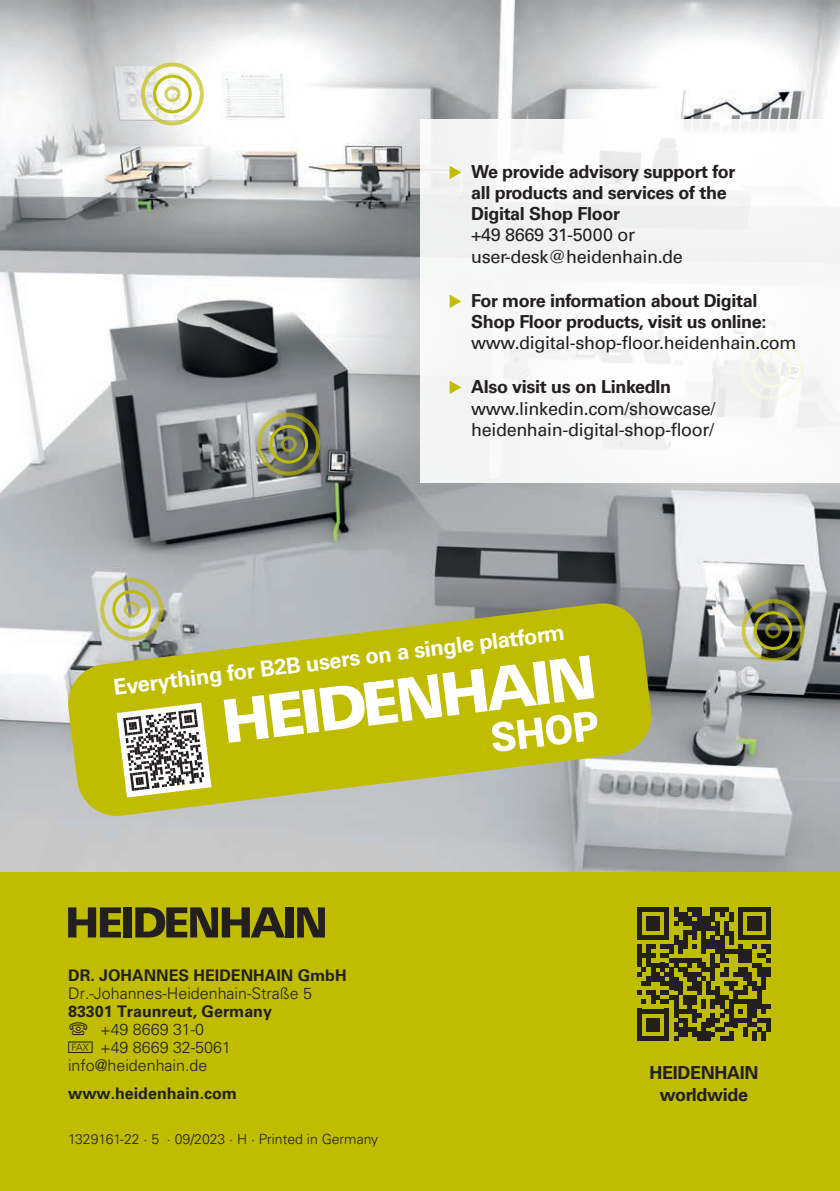
<style>
.page{position:relative;width:840px;height:1191px;background:#fff}
.page>*{position:absolute;margin:0;border:0;box-sizing:border-box;transform-origin:0 0}
.t1{font:700 22px "Univers LT Pro 65";color:#fff}
.t2{font:700 18px/21.2px "Univers LT Pro 65";letter-spacing:-.02em;color:#231f20}
.t3{font:18px/21.2px "Univers LT Pro 55 Roman";letter-spacing:-.02em;color:#231f20}
.t4{font:300 16px "Univers";color:#231f20}
.t5{font:700 16px "Univers";color:#231f20}
.t6{font:300 14px "Univers";color:#231f20}
</style>
<div class="page">
<img style="left:0;top:0;width:839px;height:872px">
<div style="left:0;top:872px;width:839px;height:319px;background:#c0bc00"></div>
<svg style="left:637px;top:907px;width:133px;height:134px"></svg>
<div style="left:765px;top:1018px;width:5px;height:13px;background:#231f20"></div>
<div style="left:153px;top:75px;width:39px;height:38px;border:3px solid #c0bc00;border-radius:50%"></div>
<div style="left:141px;top:63px;width:63px;height:62px;border:4px solid #c0bc00;border-radius:50%"></div>
<div style="left:164px;top:86px;width:16px;height:16px;border:3px solid #c0bc00;border-radius:50%"></div>
<div style="left:269px;top:425px;width:39px;height:38px;border:3px solid #c0bc00;border-radius:50%"></div>
<div style="left:257px;top:413px;width:63px;height:63px;border:4px solid #c0bc00;border-radius:50%"></div>
<div style="left:280px;top:436px;width:16px;height:16px;border:3px solid #c0bc00;border-radius:50%"></div>
<div style="left:112px;top:590px;width:39px;height:38px;border:3px solid #c0bc00;border-radius:50%"></div>
<div style="left:100px;top:578px;width:63px;height:63px;border:4px solid #c0bc00;border-radius:50%"></div>
<div style="left:753px;top:611px;width:39px;height:39px;border:3px solid #c0bc00;border-radius:50%"></div>
<div style="left:741px;top:599px;width:63px;height:63px;border:4px solid #c0bc00;border-radius:50%"></div>
<div style="left:764px;top:622px;width:16px;height:16px;border:3px solid #c0bc00;border-radius:50%"></div>
<div style="left:420px;top:119px;width:419px;height:363px;background:#f7f8f8"></div>
<svg style="left:68px;top:907px;width:53px;height:30px"></svg>
<div style="left:123px;top:907px;width:8px;height:30px;background:#231f20"></div>
<svg style="left:135px;top:907px;width:150px;height:30px"></svg>
<div style="left:285px;top:907px;width:8px;height:30px;background:#231f20"></div>
<svg style="left:297px;top:907px;width:28px;height:30px"></svg>
<svg style="left:66px;top:601px;width:587px;height:217px;background:#bbba5b"></svg>
<svg style="left:223px;top:655px;width:374px;height:96px"></svg>
<svg style="left:117px;top:702px;width:94px;height:95px"></svg>
<svg style="left:449px;top:169px;width:12px;height:2px"></svg>
<p class="t2" style="left:471px;top:160px;width:266px">We provide advisory support for all products and services of the<br>Digital Shop Floor</p>
<p class="t3" style="left:471px;top:223px;width:213px">+49 8669 31-5000 or user-desk@heidenhain.de</p>
<p class="t2" style="left:471px;top:289px;width:297px">For more information about Digital<br>Shop Floor products, visit us online:</p>
<p class="t3" style="left:471px;top:331px;width:326px">www.digital-shop-floor.heidenhain.com</p>
<p class="t2" style="left:471px;top:375px;width:201px">Also visit us on LinkedIn</p>
<p class="t3" style="left:471px;top:397px;width:246px">www.linkedin.com/showcase/ heidenhain-digital-shop-floor/</p>
<p class="t1" style="left:111px;top:672px;width:455px;rotate:-7deg">Everything for B2B users on a single platform</p>
<p class="t5" style="left:68px;top:965px;width:280px">DR. JOHANNES HEIDENHAIN GmbH</p>
<p class="t4" style="left:68px;top:983px;width:245px">Dr.-Johannes-Heidenhain-Straße 5</p>
<p class="t5" style="left:68px;top:1001px;width:205px">83301 Traunreut, Germany</p>
<p class="t4" style="left:100px;top:1019px;width:105px">+49 8669 31-0</p>
<p class="t4" style="left:100px;top:1037px;width:132px">+49 8669 32-5061</p>
<p class="t4" style="left:68px;top:1055px;width:141px">info@heidenhain.de</p>
<p class="t5" style="left:68px;top:1083px;width:170px">www.heidenhain.com</p>
<p class="t6" style="left:68px;top:1130px;width:311px">1329161-22 · 5 · 09/2023 · H · Printed in Germany</p>
<p class="t2" style="left:649px;top:1061px;width:110px;text-align:center">HEIDENHAIN worldwide</p>
</div>
